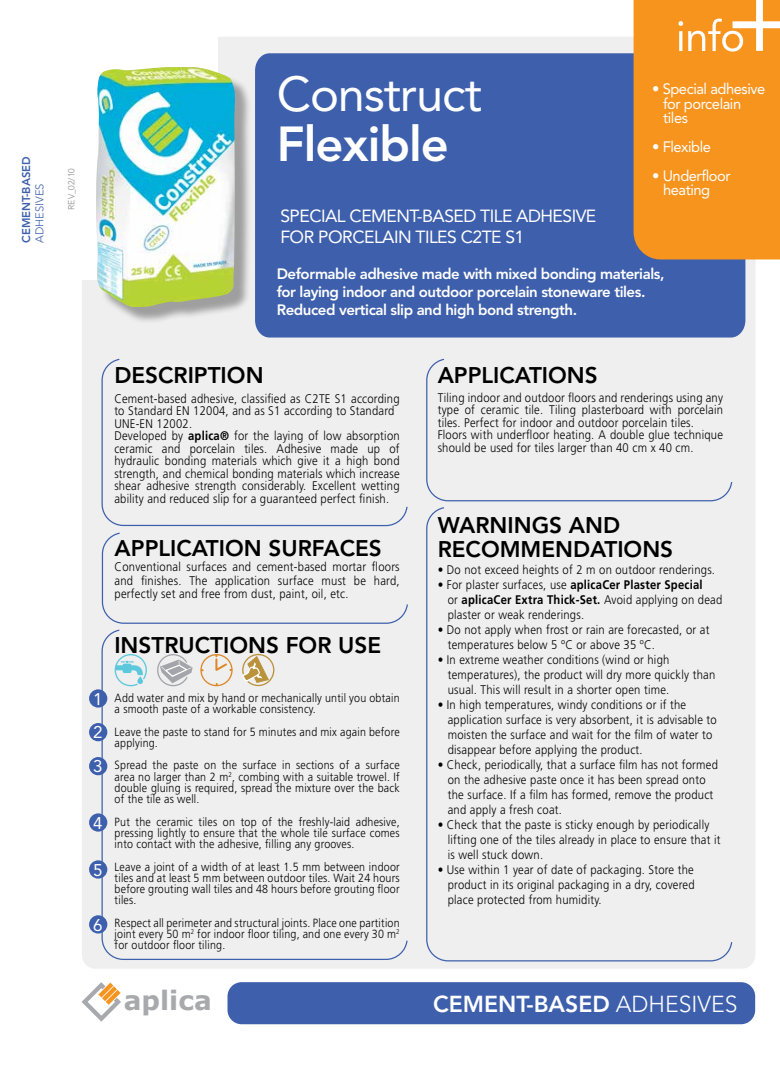
<style>
.page{position:relative;width:780px;height:1088px;background:#fff}
.page>*{position:absolute;margin:0;border:0;box-sizing:border-box;transform-origin:0 0}
.t1{font:48.75px "Avenir";letter-spacing:-.02em;color:#fff}
.t2{font:800 48.75px "Avenir";letter-spacing:-.02em;color:#fff}
.t3{font:700 26.62px "Verdana";color:#a7a9ac}
.t4{font:800 23px "Avenir";color:#fff}
.t5{font:800 22.5px/23.8px "Avenir";color:#000}
.t6{font:17.5px "Avenir";letter-spacing:-.03em;color:#fff}
.t7{font:16.88px/33.9px "Avenir";color:#fff;text-align:justify}
.t8{font:800 15px/18px "Avenir";letter-spacing:-.03em;color:#fff}
.t9{font:15px/14.4px "Avenir";letter-spacing:-.03em;color:#fff}
.t10{font:300 12.5px/15px "Frutiger LT Std";letter-spacing:.02em;color:#000;scale:.9 1}
.t11{font:300 11.88px/11.2px "Frutiger LT Std";letter-spacing:.02em;color:#000;text-align:justify;scale:.9 1}
.t12{font:800 11.25px "Avenir";color:#3e60ac}
.t13{font:300 11.25px "Avenir";color:#3e60ac}
.t14{font:300 8.75px "Avenir";color:#878a8c}
.s1{font-weight:700}
.s2{font-weight:300}
</style>
<div class="page">
<div style="left:82px;top:37px;width:673px;height:932px;background:#efeff0;border-radius:14px"></div>
<div style="left:82px;top:37px;width:136px;height:243px;background:#fff"></div>
<div style="left:255px;top:53px;width:490px;height:284px;background:#3e60ac"></div>
<div style="left:633px;top:0;width:147px;height:259px;background:#f7941e"></div>
<svg style="left:678px;top:0;width:102px;height:52px"></svg>
<div style="left:99px;top:70px;width:153px;height:254px;background:#000;opacity:.34"></div>
<img style="left:96px;top:67px;width:140px;height:240px">
<svg style="left:101px;top:358px;width:307px;height:169px"></svg>
<svg style="left:426px;top:358px;width:307px;height:144px"></svg>
<svg style="left:101px;top:532px;width:307px;height:92px"></svg>
<svg style="left:101px;top:629px;width:307px;height:331px"></svg>
<svg style="left:426px;top:507px;width:307px;height:455px"></svg>
<div style="left:89px;top:689px;width:18px;height:18px;background:#3e60ac;border-radius:50%"></div>
<div style="left:89px;top:723px;width:18px;height:18px;background:#3e60ac;border-radius:50%"></div>
<div style="left:89px;top:757px;width:18px;height:18px;background:#3e60ac;border-radius:50%"></div>
<div style="left:89px;top:813px;width:18px;height:18px;background:#3e60ac;border-radius:50%"></div>
<div style="left:89px;top:860px;width:18px;height:18px;background:#3e60ac;border-radius:50%"></div>
<div style="left:89px;top:915px;width:18px;height:18px;background:#3e60ac;border-radius:50%"></div>
<svg style="left:200px;top:653px;width:33px;height:34px"></svg>
<div style="left:200px;top:654px;width:32px;height:32px;border:1px solid #dd8727;border-radius:50%"></div>
<svg style="left:156px;top:653px;width:37px;height:34px"></svg>
<svg style="left:114px;top:653px;width:33px;height:34px"></svg>
<svg style="left:241px;top:653px;width:34px;height:34px"></svg>
<svg style="left:82px;top:982px;width:39px;height:39px"></svg>
<div style="left:227px;top:982px;width:528px;height:42px;background:#3e60ac;border-radius:14px"></div>
<p class="t12" style="left:20px;top:243px;width:88px;rotate:-90deg">CEMENT-BASED</p>
<p class="t13" style="left:33px;top:243px;width:61px;rotate:-90deg">ADHESIVES</p>
<p class="t14" style="left:66px;top:210px;width:43px;rotate:-90deg">REV_02/10</p>
<h1 class="t1" style="left:277px;top:66px;width:207px">Construct</h1>
<h1 class="t2" style="left:277px;top:115px;width:174px">Flexible</h1>
<h3 class="t6" style="left:280px;top:206px;width:317px">SPECIAL CEMENT-BASED TILE ADHESIVE</h3>
<p class="t9" style="left:663px;top:82px;width:104px;text-indent:-11px">• Special adhesive for porcelain tiles</p>
<p class="t9" style="left:652px;top:140px;width:60px">• Flexible</p>
<p class="t9" style="left:663px;top:168px;width:69px;text-indent:-11px">• Underfloor heating</p>
<h3 class="t6" style="left:280px;top:227px;width:245px">FOR PORCELAIN TILES C2TE S1</h3>
<p class="t8" style="left:277px;top:265px;width:389px">Deformable adhesive made with mixed bonding materials, for laying indoor and outdoor porcelain stoneware tiles.<br>Reduced vertical slip and high bond strength.</p>
<h3 class="t5" style="left:114px;top:363px;width:151px">DESCRIPTION</h3>
<p class="t10" style="left:114px;top:392px;width:318px;line-height:12.5px">Cement-based adhesive, classified as C2TE S1 according to Standard EN 12004, and as S1 according to Standard UNE-EN 12002.<br>Developed by <span class="s1">aplica®</span> for the laying of low absorption ceramic and porcelain tiles. Adhesive made up of hydraulic bonding materials which give it a high bond strength, and chemical bonding materials which increase shear adhesive strength considerably. Excellent wetting ability and reduced slip for a guaranteed perfect finish.</p>
<h3 class="t5" style="left:115px;top:536px;width:269px">APPLICATION SURFACES</h3>
<p class="t10" style="left:115px;top:560px;width:318px;line-height:13.8px;text-align:justify">Conventional surfaces and cement-based mortar floors and finishes. The application surface must be hard, perfectly set and free from dust, paint, oil, etc.</p>
<h3 class="t5" style="left:114px;top:633px;width:268px">INSTRUCTIONS FOR USE</h3>
<h3 class="t7" style="left:93px;top:682px;width:11px">1<br>2<br>3</h3>
<h3 class="t7" style="left:93px;top:806px;width:11px">4</h3>
<h3 class="t7" style="left:93px;top:853px;width:11px">5</h3>
<h3 class="t7" style="left:93px;top:908px;width:11px">6</h3>
<p class="t11" style="left:115px;top:692px;width:318px">Add water and mix by hand or mechanically until you obtain a smooth paste of a workable consistency.</p>
<p class="t11" style="left:115px;top:726px;width:318px">Leave the paste to stand for 5 minutes and mix again before applying.</p>
<p class="t11" style="left:115px;top:760px;width:318px">Spread the paste on the surface in sections of a surface area no larger than 2 m<sup>2</sup>, combing with a suitable trowel. If double gluing is required, spread the mixture over the back of the tile as well.</p>
<p class="t11" style="left:115px;top:816px;width:318px">Put the ceramic tiles on top of the freshly-laid adhesive, pressing lightly to ensure that the whole tile surface comes into contact with the adhesive, filling any grooves.</p>
<p class="t11" style="left:115px;top:861px;width:318px">Leave a joint of a width of at least 1.5 mm between indoor tiles and at least 5 mm between outdoor tiles. Wait 24 hours before grouting wall tiles and 48 hours before grouting floor tiles.</p>
<p class="t11" style="left:115px;top:917px;width:318px">Respect all perimeter and structural joints. Place one partition joint every 50 m<sup>2</sup> for indoor floor tiling, and one every 30 m<sup>2 </sup>for outdoor floor tiling.</p>
<h3 class="t5" style="left:437px;top:363px;width:162px">APPLICATIONS</h3>
<p class="t10" style="left:437px;top:391px;width:318px;line-height:12.5px">Tiling indoor and outdoor floors and renderings using any type of ceramic tile. Tiling plasterboard with porcelain tiles. Perfect for indoor and outdoor porcelain tiles.<br>Floors with underfloor heating. A double glue technique should be used for tiles larger than 40 cm x 40 cm.</p>
<h3 class="t5" style="left:437px;top:513px;width:237px">WARNINGS AND<br>RECOMMENDATIONS</h3>
<p class="t10" style="left:437px;top:562px;width:310px">• Do not exceed heights of 2 m on outdoor renderings.</p>
<p class="t10" style="left:447px;top:577px;width:306px;text-indent:-10px">• For plaster surfaces, use <span class="s1">aplicaCer Plaster Special<br></span>or <span class="s1">aplicaCer Extra Thick-Set.</span> Avoid applying on dead plaster or weak renderings.</p>
<p class="t10" style="left:447px;top:622px;width:292px;text-indent:-10px">• Do not apply when frost or rain are forecasted, or at temperatures below 5 ºC or above 35 ºC.</p>
<p class="t10" style="left:447px;top:652px;width:299px;text-indent:-10px">• In extreme weather conditions (wind or high temperatures), the product will dry more quickly than usual. This will result in a shorter open time.</p>
<p class="t10" style="left:447px;top:697px;width:300px;text-indent:-10px">• In high temperatures, windy conditions or if the application surface is very absorbent, it is advisable to moisten the surface and wait for the film of water to disappear before applying the product.</p>
<p class="t10" style="left:447px;top:757px;width:302px;text-indent:-10px">• Check, periodically, that a surface film has not formed on the adhesive paste once it has been spread onto the surface. If a film has formed, remove the product and apply a fresh coat.</p>
<p class="t10" style="left:447px;top:817px;width:304px;text-indent:-10px">• Check that the paste is sticky enough by periodically lifting one of the tiles already in place to ensure that it is well stuck down.</p>
<p class="t10" style="left:447px;top:862px;width:276px;text-align:justify;text-indent:-10px">• Use within 1 year of date of packaging. Store the product in its original packaging in a dry, covered place protected from humidity.</p>
<h2 class="t3" style="left:124px;top:981px;width:89px">aplica</h2>
<h3 class="t4" style="left:433px;top:990px;width:306px">CEMENT-BASED <span class="s2">ADHESIVES</span></h3>
</div>
